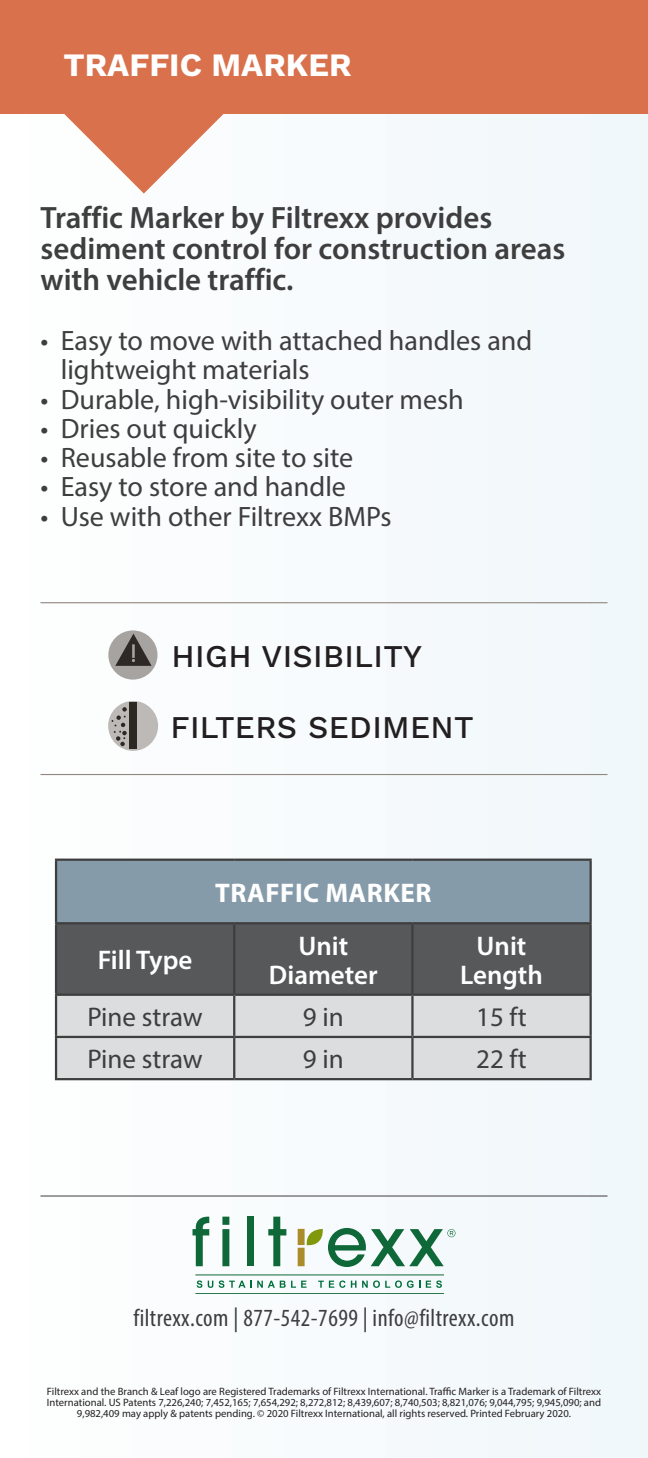
<style>
.page{position:relative;width:648px;height:1458px;background:#f8fbfd}
.page>*{position:absolute;margin:0;border:0;box-sizing:border-box;transform-origin:0 0}
.t1{font:700 32.62px "Work Sans";color:#fff}
.t2{font:500 31.72px "Work Sans";letter-spacing:.01em;color:#231f20}
.t3{font:600 31.05px/31.1px "Myriad Pro";color:#3e3e3f}
.t4{font:28.12px/29.2px "Myriad Pro";color:#3e3e3f}
.t5{font:27px "Myriad Pro";color:#3e3e3f}
.t6{font:600 27px "Myriad Pro";color:#fff}
.t7{font:700 27px "Myriad Pro";letter-spacing:.02em;color:#fff}
.t8{font:condensed 24.75px "Myriad Pro";letter-spacing:.02em;color:#3e3e3f}
.t9{font:10.8px/11.2px "Myriad Pro";color:#231f20;text-align:center}
</style>
<div class="page">
<svg style="left:193px;top:1217px;width:16px;height:49px"></svg>
<svg style="left:222px;top:1217px;width:7px;height:49px"></svg>
<div style="left:247px;top:1217px;width:7px;height:49px;background:#0f6838"></div>
<svg style="left:268px;top:1217px;width:18px;height:49px"></svg>
<hr style="left:195px;top:1275px;width:249px;height:1px;background:#0f6838">
<hr style="left:195px;top:1293px;width:249px;height:1px;background:#0f6838">
<svg style="left:298px;top:1228px;width:157px;height:39px"></svg>
<svg style="left:197px;top:1281px;width:5px;height:7px"></svg>
<svg style="left:208px;top:1281px;width:5px;height:7px"></svg>
<svg style="left:219px;top:1281px;width:88px;height:7px"></svg>
<svg style="left:318px;top:1281px;width:102px;height:7px"></svg>
<svg style="left:426px;top:1281px;width:16px;height:7px"></svg>
<hr style="left:40px;top:1196px;width:568px;height:1px;background:#3e3e3f">
<div style="left:56px;top:860px;width:535px;height:63px;background:#869baa"></div>
<svg style="left:57px;top:924px;width:533px;height:154px;background:#9d9ea0"></svg>
<hr style="left:55px;top:859px;width:179px;height:2px;background:#3e3e3f">
<hr style="left:55px;top:861px;width:2px;height:61px;background:#3e3e3f">
<hr style="left:234px;top:859px;width:178px;height:2px;background:#3e3e3f">
<hr style="left:412px;top:859px;width:180px;height:2px;background:#3e3e3f">
<hr style="left:590px;top:861px;width:2px;height:61px;background:#3e3e3f">
<hr style="left:55px;top:922px;width:179px;height:2px;background:#3e3e3f">
<hr style="left:55px;top:924px;width:2px;height:70px;background:#3e3e3f">
<hr style="left:234px;top:922px;width:178px;height:2px;background:#3e3e3f">
<hr style="left:233px;top:924px;width:2px;height:70px;background:#3e3e3f">
<hr style="left:412px;top:922px;width:180px;height:2px;background:#3e3e3f">
<hr style="left:411px;top:924px;width:3px;height:70px;background:#3e3e3f">
<hr style="left:590px;top:924px;width:2px;height:70px;background:#3e3e3f">
<hr style="left:55px;top:994px;width:179px;height:2px;background:#3e3e3f">
<hr style="left:55px;top:996px;width:2px;height:40px;background:#3e3e3f">
<hr style="left:234px;top:994px;width:178px;height:2px;background:#3e3e3f">
<hr style="left:233px;top:996px;width:2px;height:40px;background:#3e3e3f">
<hr style="left:412px;top:994px;width:180px;height:2px;background:#3e3e3f">
<hr style="left:411px;top:996px;width:3px;height:40px;background:#3e3e3f">
<hr style="left:590px;top:996px;width:2px;height:40px;background:#3e3e3f">
<hr style="left:55px;top:1036px;width:179px;height:2px;background:#3e3e3f">
<hr style="left:55px;top:1038px;width:2px;height:40px;background:#3e3e3f">
<hr style="left:234px;top:1036px;width:178px;height:2px;background:#3e3e3f">
<hr style="left:233px;top:1038px;width:2px;height:40px;background:#3e3e3f">
<hr style="left:412px;top:1036px;width:180px;height:2px;background:#3e3e3f">
<hr style="left:411px;top:1038px;width:3px;height:40px;background:#3e3e3f">
<hr style="left:590px;top:1038px;width:2px;height:40px;background:#3e3e3f">
<hr style="left:55px;top:1078px;width:179px;height:2px;background:#3e3e3f">
<hr style="left:234px;top:1078px;width:178px;height:2px;background:#3e3e3f">
<hr style="left:412px;top:1078px;width:180px;height:2px;background:#3e3e3f">
<svg style="left:64px;top:113px;width:160px;height:81px"></svg>
<div style="left:0;top:0;width:648px;height:113px;background:#d9724c"></div>
<hr style="left:40px;top:602px;width:568px;height:1px;background:#91887f">
<hr style="left:40px;top:774px;width:568px;height:1px;background:#91887f">
<div style="left:108px;top:701px;width:50px;height:50px;background:#bcb9b7;border-radius:50%"></div>
<div style="left:129px;top:703px;width:7px;height:46px;background:#2b2824"></div>
<svg style="left:112px;top:707px;width:15px;height:39px"></svg>
<div style="left:108px;top:630px;width:50px;height:50px;background:#a7a3a0;border-radius:50%"></div>
<svg style="left:115px;top:634px;width:37px;height:32px"></svg>
<p class="t1" style="left:64px;top:46px;width:289px">TRAFFIC MARKER</p>
<p class="t3" style="left:40px;top:201px;width:527px">Traffic Marker by Filtrexx provides sediment control for construction areas with vehicle traffic.</p>
<p class="t4" style="left:61px;top:326px;width:473px;text-indent:-20px">• Easy to move with attached handles and lightweight materials</p>
<p class="t4" style="left:40px;top:384px;width:425px">• Durable, high-visibility outer mesh</p>
<p class="t4" style="left:40px;top:413px;width:218px">• Dries out quickly</p>
<p class="t4" style="left:40px;top:443px;width:314px">• Reusable from site to site</p>
<p class="t4" style="left:40px;top:472px;width:307px">• Easy to store and handle</p>
<p class="t4" style="left:40px;top:501px;width:352px">• Use with other Filtrexx BMPs</p>
<p class="t2" style="left:172px;top:638px;width:252px">HIGH VISIBILITY</p>
<p class="t2" style="left:170px;top:708px;width:305px">FILTERS SEDIMENT</p>
<p class="t6" style="left:98px;top:943px;width:96px">Fill Type</p>
<p class="t7" style="left:215px;top:875px;width:218px">TRAFFIC MARKER</p>
<p class="t6" style="left:298px;top:928px;width:51px">Unit</p>
<p class="t6" style="left:269px;top:957px;width:110px">Diameter</p>
<p class="t6" style="left:477px;top:928px;width:51px">Unit</p>
<p class="t6" style="left:460px;top:957px;width:84px">Length</p>
<p class="t5" style="left:87px;top:1000px;width:117px">Pine straw</p>
<p class="t5" style="left:303px;top:1000px;width:42px">9 in</p>
<p class="t5" style="left:476px;top:1000px;width:52px">15 ft</p>
<p class="t5" style="left:87px;top:1042px;width:117px">Pine straw</p>
<p class="t5" style="left:303px;top:1042px;width:42px">9 in</p>
<p class="t5" style="left:476px;top:1042px;width:52px">22 ft</p>
<p class="t8" style="left:134px;top:1303px;width:382px">filtrexx.com | 877-542-7699 | info@filtrexx.com</p>
<p class="t9" style="left:47px;top:1385px;width:556px">Filtrexx and the Branch &amp; Leaf logo are Registered Trademarks of Filtrexx International. Traffic Marker is a Trademark of Filtrexx<br>International. US Patents 7,226,240; 7,452,165; 7,654,292; 8,272,812; 8,439,607; 8,740,503; 8,821,076; 9,044,795; 9,945,090; and<br>9,982,409 may apply &amp; patents pending. © 2020 Filtrexx International, all rights reserved. Printed February 2020.</p>
</div>
